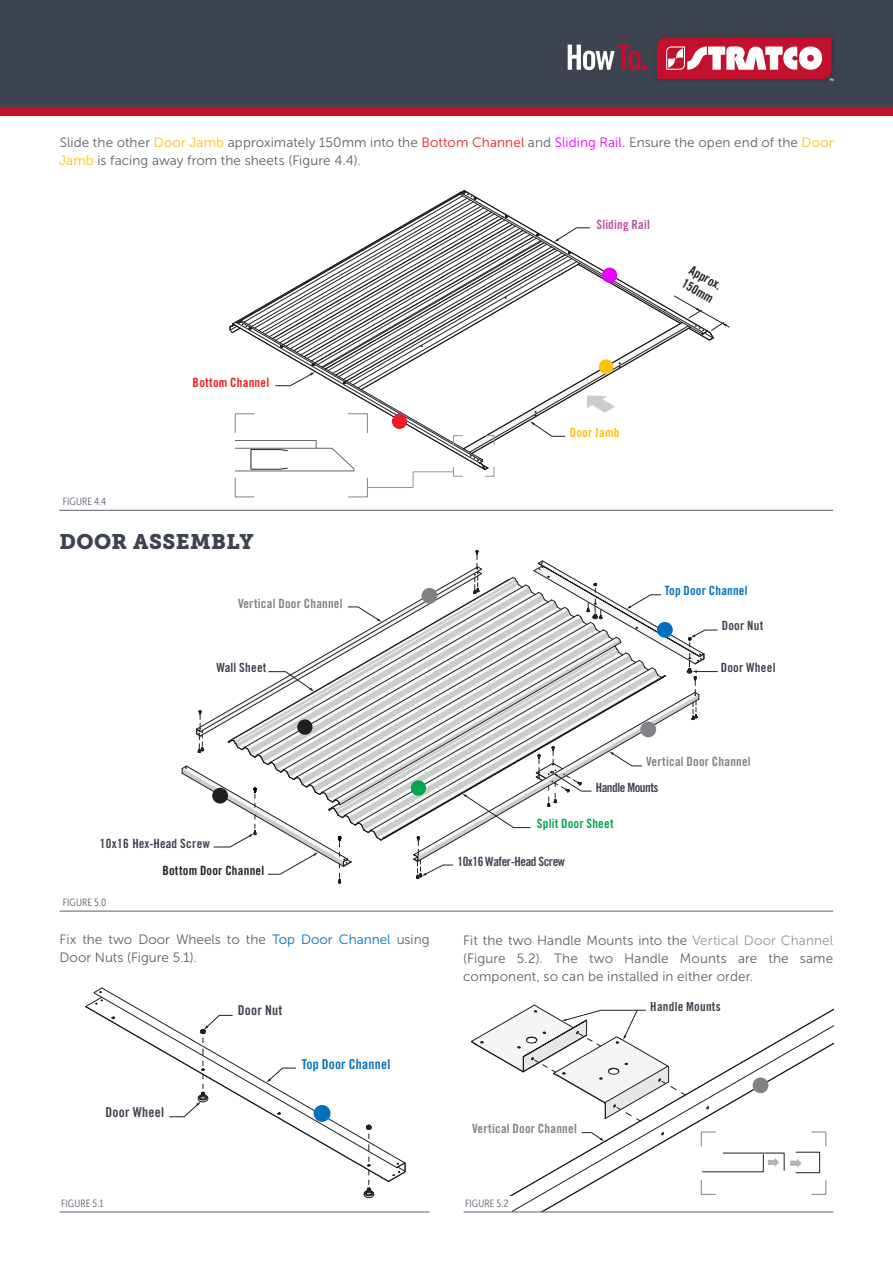
<style>
.page{position:relative;width:893px;height:1263px;background:#fff}
.page>*{position:absolute;margin:0;border:0;box-sizing:border-box;transform-origin:0 0}
.t1{font:21px "Museo Slab 900";letter-spacing:.02em;color:#3e444f}
.t2{font:13.65px "Trade Gothic LT Std Bd Cn 20";letter-spacing:.015em;color:#3d424e}
.t3{font:13.65px "Trade Gothic LT Std Bd Cn 20";letter-spacing:.015em;color:#0072bc}
.t4{font:13.5px/18px "Museo Sans 300";letter-spacing:.005em;color:#5a616a}
.t5{font:12.75px "Trade Gothic LT Std Bd Cn 20";letter-spacing:.015em;color:#808285}
.t6{font:12.75px "Trade Gothic LT Std Bd Cn 20";letter-spacing:.015em;color:#3d424e}
.t7{font:12.75px "Trade Gothic LT Std Bd Cn 20";letter-spacing:-.035em;color:#3d424e}
.t8{font:12.75px/15.3px "Trade Gothic LT Std Bd Cn 20";letter-spacing:.015em;color:#231f20}
.t9{font:12.75px "Trade Gothic LT Std Bd Cn 20";letter-spacing:.015em;color:#0072bc}
.t10{font:12.75px "Trade Gothic LT Std Bd Cn 20";letter-spacing:.015em;color:#00a54f}
.t11{font:12.75px "Trade Gothic LT Std Bd Cn 20";letter-spacing:.02em;color:#ee1d23}
.t12{font:12.75px "Trade Gothic LT Std Bd Cn 20";letter-spacing:.015em;color:#b9519f}
.t13{font:12.75px "Trade Gothic LT Std Bd Cn 20";letter-spacing:.015em;color:#fec210}
.t14{font:10.5px "Museo Sans Cond 300";letter-spacing:.02em;color:#595f6a}
.s1{color:#fec210}
.s2{color:#ee1d23}
.s3{color:#e700ff}
.s4{color:#0072bc}
.s5{color:#939598}
</style>
<div class="page">
<div style="left:0;top:0;width:893px;height:107px;background:#3e444f"></div>
<div style="left:0;top:107px;width:893px;height:9px;background:#c3102e"></div>
<svg style="left:568px;top:45px;width:79px;height:25px"></svg>
<div style="left:653px;top:33px;width:183px;height:51px;background:#3b404a"></div>
<svg style="left:657px;top:37px;width:176px;height:44px;background:#cb596d"></svg>
<svg style="left:463px;top:1009px;width:370px;height:203px"></svg>
<svg style="left:470px;top:1004px;width:216px;height:118px"></svg>
<svg style="left:581px;top:1132px;width:23px;height:9px"></svg>
<div style="left:795px;top:1152px;width:25px;height:21px;border:1px solid #231f20"></div>
<div style="left:790px;top:1161px;width:8px;height:5px;background:#b3b3b3"></div>
<svg style="left:797px;top:1158px;width:5px;height:10px"></svg>
<svg style="left:700px;top:1179px;width:16px;height:16px"></svg>
<svg style="left:811px;top:1179px;width:16px;height:16px"></svg>
<svg style="left:811px;top:1131px;width:16px;height:16px"></svg>
<svg style="left:700px;top:1131px;width:85px;height:42px"></svg>
<div style="left:464px;top:1196px;width:48px;height:16px;background:#fff"></div>
<svg style="left:385px;top:806px;width:28px;height:33px"></svg>
<svg style="left:295px;top:614px;width:118px;height:96px"></svg>
<svg style="left:308px;top:621px;width:105px;height:89px"></svg>
<svg style="left:321px;top:629px;width:92px;height:81px"></svg>
<svg style="left:334px;top:636px;width:79px;height:165px"></svg>
<svg style="left:347px;top:606px;width:34px;height:16px"></svg>
<svg style="left:268px;top:671px;width:46px;height:20px"></svg>
<svg style="left:181px;top:710px;width:204px;height:174px"></svg>
<svg style="left:413px;top:550px;width:305px;height:329px"></svg>
<svg style="left:93px;top:987px;width:305px;height:181px"></svg>
<svg style="left:387px;top:1162px;width:19px;height:20px"></svg>
<svg style="left:85px;top:988px;width:19px;height:19px"></svg>
<svg style="left:366px;top:1125px;width:6px;height:26px"></svg>
<svg style="left:200px;top:1015px;width:33px;height:40px"></svg>
<svg style="left:267px;top:1067px;width:29px;height:15px"></svg>
<svg style="left:169px;top:1061px;width:39px;height:56px"></svg>
<svg style="left:364px;top:1157px;width:10px;height:41px"></svg>
<svg style="left:229px;top:190px;width:501px;height:308px"></svg>
<hr style="left:60px;top:510px;width:773px;height:1px;background:#595f6a">
<hr style="left:60px;top:911px;width:773px;height:1px;background:#595f6a">
<hr style="left:60px;top:1211px;width:369px;height:1px;background:#595f6a">
<hr style="left:464px;top:1211px;width:369px;height:1px;background:#595f6a">
<div style="left:599px;top:359px;width:14px;height:15px;background:#fec210;border-radius:50%"></div>
<div style="left:297px;top:719px;width:16px;height:16px;background:#231f20;border-radius:50%"></div>
<div style="left:602px;top:268px;width:15px;height:15px;background:#e700ff;border-radius:50%"></div>
<div style="left:392px;top:414px;width:15px;height:15px;background:#ee1d23;border-radius:50%"></div>
<div style="left:657px;top:622px;width:16px;height:16px;background:#0072bc;border-radius:50%"></div>
<div style="left:314px;top:1105px;width:16px;height:17px;background:#0072bc;border-radius:50%"></div>
<div style="left:212px;top:788px;width:16px;height:15px;background:#231f20;border-radius:50%"></div>
<div style="left:640px;top:721px;width:16px;height:16px;background:#808285;border-radius:50%"></div>
<div style="left:422px;top:588px;width:15px;height:16px;background:#808285;border-radius:50%"></div>
<div style="left:753px;top:1077px;width:15px;height:16px;background:#808285;border-radius:50%"></div>
<div style="left:411px;top:780px;width:15px;height:16px;background:#00a54f;border-radius:50%"></div>
<p class="t4" style="left:59px;top:133px;width:776px">Slide the other <span class="s1">Door Jamb</span> approximately 150mm into the <span class="s2">Bottom Channel</span> and <span class="s3">Sliding Rail</span>. Ensure the open end of the <span class="s1">Door<br>Jamb</span> is facing away from the sheets (Figure 4.4).</p>
<p class="t14" style="left:63px;top:496px;width:45px">FIGURE 4.4</p>
<p class="t11" style="left:193px;top:374px;width:78px">Bottom Channel</p>
<p class="t1" style="left:59px;top:529px;width:196px">DOOR ASSEMBLY</p>
<p class="t5" style="left:238px;top:595px;width:106px">Vertical Door Channel</p>
<p class="t6" style="left:216px;top:660px;width:52px">Wall Sheet</p>
<p class="t12" style="left:596px;top:216px;width:55px">Sliding Rail</p>
<p class="t8" style="left:694px;top:262px;width:36px;rotate:30deg">Approx.<br>150mm</p>
<p class="t13" style="left:570px;top:425px;width:51px">Door Jamb</p>
<p class="t9" style="left:665px;top:583px;width:84px">Top Door Channel</p>
<p class="t6" style="left:722px;top:618px;width:43px">Door Nut</p>
<p class="t6" style="left:721px;top:659px;width:56px">Door Wheel</p>
<p class="t6" style="left:100px;top:835px;width:112px">10x16 Hex-Head Screw</p>
<p class="t14" style="left:63px;top:897px;width:45px">FIGURE 5.0</p>
<p class="t8" style="left:162px;top:863px;width:103px">Bottom Door Channel</p>
<p class="t4" style="left:60px;top:930px;width:371px">Fix the two Door Wheels to the <span class="s4">Top Door Channel</span> using<br>Door Nuts (Figure 5.1).</p>
<p class="t2" style="left:106px;top:1104px;width:60px">Door Wheel</p>
<p class="t2" style="left:238px;top:1002px;width:46px">Door Nut</p>
<p class="t3" style="left:302px;top:1055px;width:90px">Top Door Channel</p>
<p class="t5" style="left:646px;top:754px;width:106px">Vertical Door Channel</p>
<p class="t7" style="left:596px;top:779px;width:64px">Handle Mounts</p>
<p class="t10" style="left:537px;top:815px;width:78px">Split Door Sheet</p>
<p class="t7" style="left:458px;top:854px;width:109px">10x16 Wafer-Head Screw</p>
<p class="t4" style="left:463px;top:931px;width:371px;text-align:justify">Fit the two Handle Mounts into the <span class="s5">Vertical Door Channel </span>(Figure 5.2). The two Handle Mounts are the same component, so can be installed in either order.</p>
<p class="t5" style="left:472px;top:1121px;width:106px">Vertical Door Channel</p>
<p class="t6" style="left:650px;top:998px;width:72px">Handle Mounts</p>
<p class="t14" style="left:61px;top:1198px;width:44px">FIGURE 5.1</p>
<p class="t14" style="left:465px;top:1198px;width:45px">FIGURE 5.2</p>
</div>
